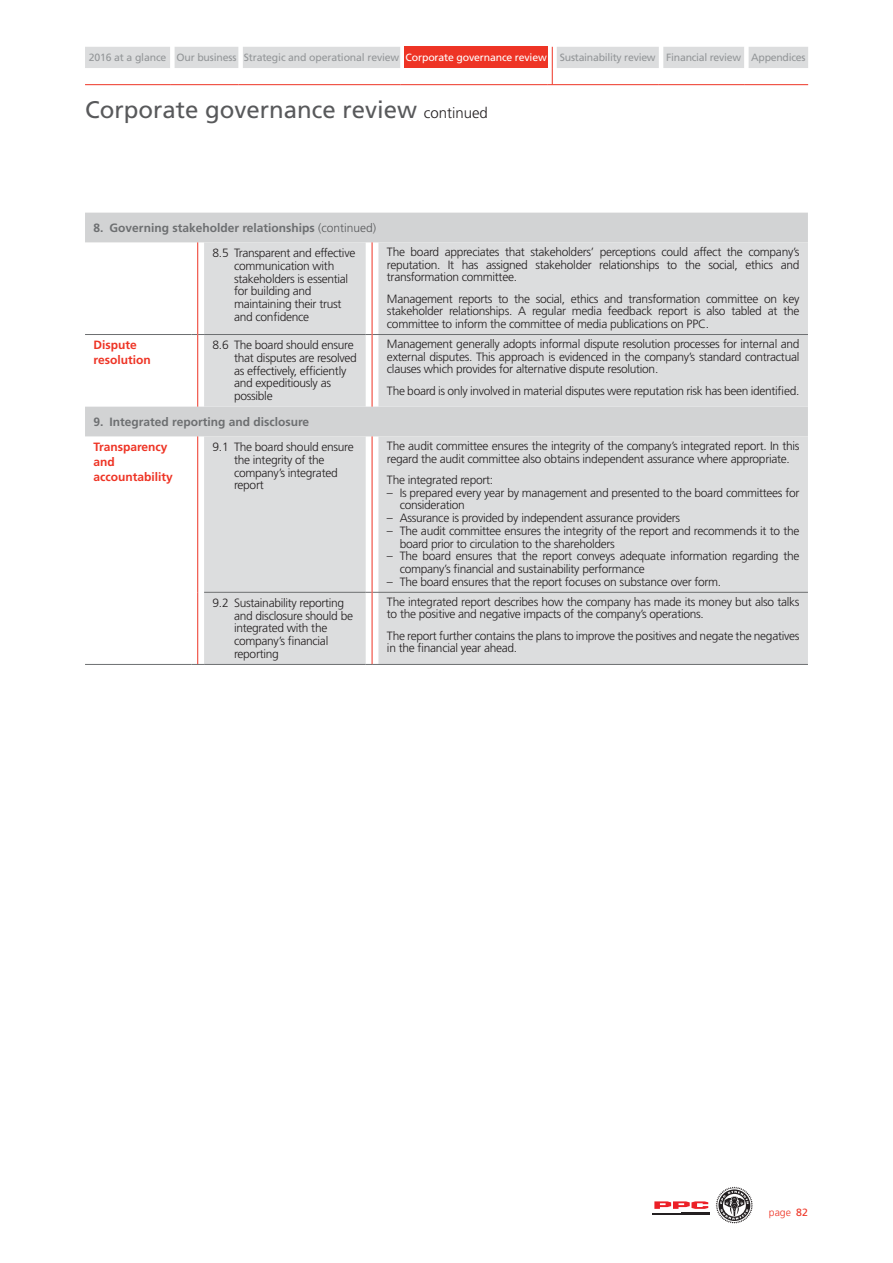
<style>
.page{position:relative;width:893px;height:1263px;background:#fff}
.page>*{position:absolute;margin:0;border:0;box-sizing:border-box;transform-origin:0 0}
.t1{font:24px "Frutiger LT Std";color:#58595b}
.t2{font:300 12px/12.8px "Frutiger LT Std";letter-spacing:-.025em;color:#231f20}
.t3{font:700 12px/25.5px "Frutiger LT Std";color:#6d6f71}
.t4{font:700 12px/15px "Frutiger LT Std";color:#ee3425}
.t5{font:10.5px "Frutiger LT Std";letter-spacing:-.015em;color:#939698}
.t6{font:300 10.5px "Frutiger LT Std";color:#ee3425}
.s1{color:#fff}
.s2{font-weight:300;font-size:15px;color:#231f20}
.s3{font-weight:300;color:#58595b}
.s4{font-weight:300;color:#231f20}
.s5{font-stretch:condensed}
.s6{font-weight:400}
</style>
<div class="page">
<svg style="left:654px;top:1201px;width:54px;height:8px"></svg>
<svg style="left:716px;top:1186px;width:37px;height:37px"></svg>
<hr style="left:681px;top:1211px;width:29px;height:3px;background:#231f20">
<hr style="left:652px;top:1212px;width:35px;height:2px;background:#231f20">
<hr style="left:85px;top:84px;width:85px;height:1px;background:#ee3425">
<hr style="left:170px;top:84px;width:68px;height:1px;background:#ee3425">
<hr style="left:238px;top:84px;width:162px;height:1px;background:#ee3425">
<hr style="left:400px;top:84px;width:148px;height:1px;background:#ee3425">
<hr style="left:548px;top:84px;width:111px;height:1px;background:#ee3425">
<hr style="left:659px;top:84px;width:85px;height:1px;background:#ee3425">
<hr style="left:744px;top:84px;width:64px;height:1px;background:#ee3425">
<svg style="left:85px;top:47px;width:723px;height:37px"></svg>
<svg style="left:85px;top:213px;width:723px;height:223px;fill:#d2d3d4"></svg>
<svg style="left:204px;top:242px;width:604px;height:422px;background:#dcddde"></svg>
<hr style="left:372px;top:592px;width:436px;height:1px;background:#6d6f71">
<hr style="left:85px;top:334px;width:106px;height:1px;background:#6d6f71">
<svg style="left:191px;top:334px;width:13px;height:1px"></svg>
<hr style="left:204px;top:334px;width:162px;height:1px;background:#6d6f71">
<hr style="left:372px;top:334px;width:436px;height:1px;background:#6d6f71">
<hr style="left:204px;top:592px;width:162px;height:1px;background:#6d6f71">
<hr style="left:85px;top:664px;width:106px;height:1px;background:#6d6f71">
<svg style="left:191px;top:664px;width:13px;height:1px"></svg>
<hr style="left:204px;top:664px;width:162px;height:1px;background:#6d6f71">
<hr style="left:372px;top:664px;width:436px;height:1px;background:#6d6f71">
<hr style="left:372px;top:242px;width:1px;height:92px;background:#ee3425">
<hr style="left:372px;top:334px;width:1px;height:73px;background:#ee3425">
<hr style="left:372px;top:436px;width:1px;height:156px;background:#ee3425">
<hr style="left:372px;top:592px;width:1px;height:72px;background:#ee3425">
<hr style="left:197px;top:242px;width:1px;height:92px;background:#ee3425">
<hr style="left:197px;top:334px;width:1px;height:73px;background:#ee3425">
<hr style="left:197px;top:436px;width:1px;height:156px;background:#ee3425">
<hr style="left:197px;top:592px;width:1px;height:72px;background:#ee3425">
<p class="t5" style="left:89px;top:52px;width:718px">2016 at a glance Our business Strategic and operational review <span class="s1">Corporate governance review</span> Sustainability review Financial review Appendices</p>
<h1 class="t1" style="left:85px;top:98px;width:404px">Corporate governance review <span class="s2">continued</span></h1>
<p class="t3" style="left:213px;top:215px;width:165px;text-indent:-119px">8. Governing stakeholder relationships <span class="s3">(continued)<br></span><span class="s4">8.5 Transparent and effective</span></p>
<p class="t2" style="left:234px;top:260px;width:116px">communication with stakeholders is essential for building and maintaining their trust and confidence</p>
<p class="t2" style="left:387px;top:246px;width:414px;text-align:justify">The board appreciates that stakeholders’ perceptions could affect the company’s reputation. It has assigned stakeholder relationships to the social, ethics and transformation committee.</p>
<p class="t2" style="left:387px;top:293px;width:414px;text-align:justify">Management reports to the social, ethics and transformation committee on key stakeholder relationships. A regular media feedback report is also tabled at the committee to inform the committee of media publications on PPC.</p>
<p class="t4" style="left:94px;top:338px;width:59px">Dispute resolution</p>
<p class="t2" style="left:234px;top:339px;width:124px;text-indent:-21px">8.6 The board should ensure that disputes are resolved as effectively, efficiently and expeditiously as possible</p>
<p class="t2" style="left:387px;top:338px;width:414px;text-align:justify">Management generally adopts informal dispute resolution processes for internal and external disputes. This approach is evidenced in the company’s standard contractual clauses which provides for alternative dispute resolution.</p>
<p class="t2" style="left:387px;top:385px;width:414px">The board is only involved in material disputes were reputation risk has been identified.</p>
<p class="t3" style="left:94px;top:409px;width:217px">9. Integrated reporting and disclosure</p>
<p class="t4" style="left:94px;top:440px;width:81px">Transparency and accountability</p>
<p class="t2" style="left:234px;top:441px;width:121px;text-indent:-21px">9.1 The board should ensure the integrity of the company’s integrated report</p>
<p class="t2" style="left:387px;top:440px;width:414px">The audit committee ensures the integrity of the company’s integrated report. In this regard the audit committee also obtains independent assurance where appropriate.</p>
<p class="t2" style="left:387px;top:474px;width:108px">The integrated report:</p>
<p class="t2" style="left:400px;top:487px;width:401px;text-indent:-13px"><span class="s5">–</span> Is prepared every year by management and presented to the board committees for consideration</p>
<p class="t2" style="left:387px;top:512px;width:295px"><span class="s5">–</span> Assurance is provided by independent assurance providers</p>
<p class="t2" style="left:400px;top:525px;width:401px;text-indent:-13px"><span class="s5">–</span> The audit committee ensures the integrity of the report and recommends it to the board prior to circulation to the shareholders</p>
<p class="t2" style="left:400px;top:550px;width:401px;text-indent:-13px"><span class="s5">–</span> The board ensures that the report conveys adequate information regarding the company’s financial and sustainability performance</p>
<p class="t2" style="left:387px;top:576px;width:336px"><span class="s5">–</span> The board ensures that the report focuses on substance over form.</p>
<p class="t2" style="left:234px;top:597px;width:120px;text-indent:-21px">9.2 Sustainability reporting and disclosure should be integrated with the company’s financial reporting</p>
<p class="t2" style="left:387px;top:596px;width:414px">The integrated report describes how the company has made its money but also talks to the positive and negative impacts of the company’s operations.</p>
<p class="t2" style="left:387px;top:630px;width:414px">The report further contains the plans to improve the positives and negate the negatives in the financial year ahead.</p>
<p class="t6" style="left:769px;top:1207px;width:41px">page <span class="s6">82</span></p>
</div>
